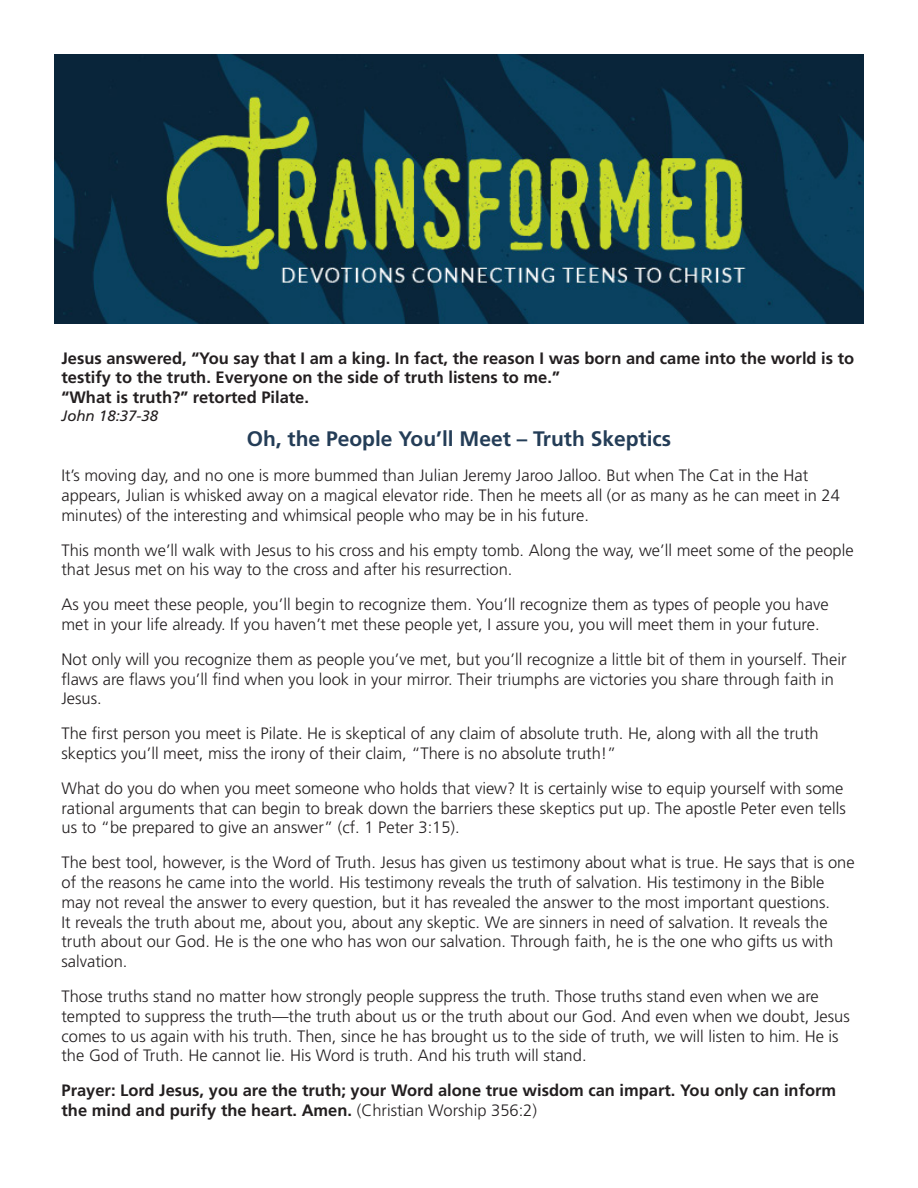
<style>
.page{position:relative;width:918px;height:1188px;background:#fff}
.page>*{position:absolute;margin:0;border:0;box-sizing:border-box;transform-origin:0 0}
.t1{font:700 21px "Frutiger LT Std";color:#243d57}
.body_copy{font:300 16.5px/19.8px "Frutiger LT Std";color:#231f20}
.Scripture_text{font:700 16.5px/19.8px "Frutiger LT Std";color:#231f20}
.body_copy-2{font:700 16.5px/19.8px "Frutiger LT Std";color:#231f20}
.Scripture_reference{font:italic 15px "Frutiger LT Std";color:#231f20}
.s1{font-weight:300}
</style>
<div class="page">
<img style="left:54px;top:54px;width:810px;height:270px">
<p class="Scripture_text" style="left:62px;top:348px;width:794px">Jesus answered, “You say that I am a king. In fact, the reason I was born and came into the world is to testify to the truth. Everyone on the side of truth listens to me.”</p>
<p class="Scripture_text" style="left:62px;top:388px;width:249px">“What is truth?” retorted Pilate.</p>
<p class="Scripture_reference" style="left:62px;top:407px;width:98px">John 18:37-38</p>
<p class="t1" style="left:247px;top:427px;width:426px">Oh, the People You’ll Meet – Truth Skeptics</p>
<p class="body_copy" style="left:62px;top:466px;width:780px">It’s moving day, and no one is more bummed than Julian Jeremy Jaroo Jalloo. But when The Cat in the Hat appears, Julian is whisked away on a magical elevator ride. Then he meets all (or as many as he can meet in 24 minutes) of the interesting and whimsical people who may be in his future.</p>
<p class="body_copy" style="left:62px;top:540px;width:794px">This month we’ll walk with Jesus to his cross and his empty tomb. Along the way, we’ll meet some of the people that Jesus met on his way to the cross and after his resurrection.</p>
<p class="body_copy" style="left:62px;top:595px;width:769px">As you meet these people, you’ll begin to recognize them. You’ll recognize them as types of people you have met in your life already. If you haven’t met these people yet, I assure you, you will meet them in your future.</p>
<p class="body_copy" style="left:62px;top:650px;width:787px">Not only will you recognize them as people you’ve met, but you’ll recognize a little bit of them in yourself. Their flaws are flaws you’ll find when you look in your mirror. Their triumphs are victories you share through faith in<br>Jesus.</p>
<p class="body_copy" style="left:62px;top:724px;width:759px">The first person you meet is Pilate. He is skeptical of any claim of absolute truth. He, along with all the truth skeptics you’ll meet, miss the irony of their claim, “There is no absolute truth!”</p>
<p class="body_copy" style="left:62px;top:779px;width:786px">What do you do when you meet someone who holds that view? It is certainly wise to equip yourself with some rational arguments that can begin to break down the barriers these skeptics put up. The apostle Peter even tells us to “be prepared to give an answer” (cf. 1 Peter 3:15).</p>
<p class="body_copy" style="left:62px;top:853px;width:795px">The best tool, however, is the Word of Truth. Jesus has given us testimony about what is true. He says that is one of the reasons he came into the world. His testimony reveals the truth of salvation. His testimony in the Bible may not reveal the answer to every question, but it has revealed the answer to the most important questions.<br>It reveals the truth about me, about you, about any skeptic. We are sinners in need of salvation. It reveals the truth about our God. He is the one who has won our salvation. Through faith, he is the one who gifts us with salvation.</p>
<p class="body_copy" style="left:62px;top:987px;width:790px">Those truths stand no matter how strongly people suppress the truth. Those truths stand even when we are tempted to suppress the truth—the truth about us or the truth about our God. And even when we doubt, Jesus comes to us again with his truth. Then, since he has brought us to the side of truth, we will listen to him. He is the God of Truth. He cannot lie. His Word is truth. And his truth will stand.</p>
<p class="body_copy-2" style="left:62px;top:1081px;width:776px">Prayer: Lord Jesus, you are the truth; your Word alone true wisdom can impart. You only can inform the mind and purify the heart. Amen. <span class="s1">(Christian Worship 356:2)</span></p>
</div>
